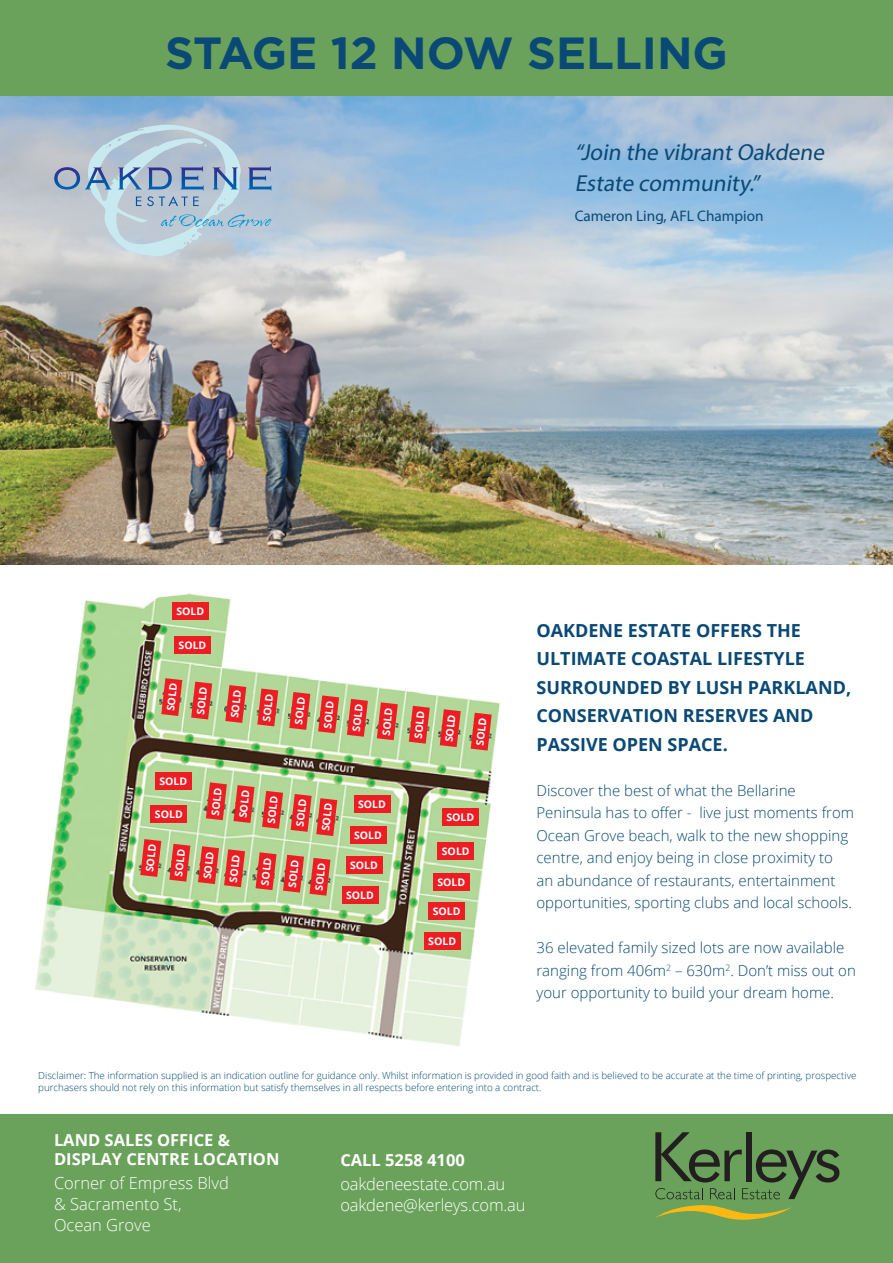
<style>
.page{position:relative;width:893px;height:1263px;background:#fff}
.page>*{position:absolute;margin:0;border:0;box-sizing:border-box;transform-origin:0 0}
.t1{font:700 45px "Gotham";color:#0a4976}
.t2{font:italic 23.25px/30.5px "Myriad Pro";color:#0a4976}
.t3{font:700 18px/28.5px "Open Sans";color:#0a4976}
.t4{font:300 16.5px/21px "Open Sans";color:#fff}
.t5{font:700 16.5px/19.5px "Open Sans";color:#fff}
.t6{font:15.3px "Myriad Pro";color:#0a4976}
.t7{font:300 15px/22.5px "Open Sans";color:#0a4976}
.t8{font:700 10.5px "Open Sans";color:#fff}
.t9{font:300 9.75px/11.7px "Open Sans";color:#004877}
</style>
<div class="page">
<img style="left:0;top:96px;width:893px;height:468px">
<svg style="left:54px;top:125px;width:217px;height:131px;background:#b0c3d3"></svg>
<div style="left:0;top:1114px;width:893px;height:149px;background:#6aa25b"></div>
<div style="left:0;top:0;width:893px;height:96px;background:#6aa25b"></div>
<svg style="left:655px;top:1132px;width:184px;height:88px"></svg>
<img style="left:35px;top:593px;width:465px;height:453px">
<div style="left:433px;top:873px;width:36px;height:17px;background:#ed1d24"></div>
<svg style="left:256px;top:852px;width:21px;height:38px"></svg>
<div style="left:438px;top:842px;width:36px;height:17px;background:#ed1d24"></div>
<svg style="left:377px;top:702px;width:21px;height:38px"></svg>
<svg style="left:318px;top:695px;width:21px;height:38px"></svg>
<svg style="left:289px;top:692px;width:21px;height:38px"></svg>
<div style="left:346px;top:856px;width:36px;height:17px;background:#ed1d24"></div>
<svg style="left:283px;top:855px;width:47px;height:41px;background:#d75f4f"></svg>
<div style="left:429px;top:903px;width:36px;height:17px;background:#ed1d24"></div>
<div style="left:151px;top:805px;width:36px;height:17px;background:#ed1d24"></div>
<svg style="left:347px;top:699px;width:21px;height:38px"></svg>
<svg style="left:225px;top:685px;width:21px;height:38px"></svg>
<svg style="left:257px;top:688px;width:21px;height:38px"></svg>
<svg style="left:409px;top:706px;width:21px;height:38px"></svg>
<svg style="left:440px;top:709px;width:21px;height:38px"></svg>
<div style="left:155px;top:773px;width:36px;height:17px;background:#ed1d24"></div>
<svg style="left:169px;top:844px;width:21px;height:38px"></svg>
<svg style="left:140px;top:839px;width:21px;height:38px"></svg>
<svg style="left:191px;top:682px;width:21px;height:37px"></svg>
<svg style="left:206px;top:782px;width:21px;height:38px"></svg>
<div style="left:442px;top:809px;width:36px;height:17px;background:#ed1d24"></div>
<div style="left:350px;top:826px;width:36px;height:17px;background:#ed1d24"></div>
<div style="left:354px;top:796px;width:36px;height:17px;background:#ed1d24"></div>
<svg style="left:262px;top:791px;width:21px;height:38px"></svg>
<svg style="left:233px;top:785px;width:21px;height:38px"></svg>
<svg style="left:471px;top:713px;width:21px;height:37px"></svg>
<svg style="left:198px;top:846px;width:47px;height:41px;background:#d75f4f"></svg>
<svg style="left:291px;top:794px;width:46px;height:42px;background:#d7604f"></svg>
<div style="left:172px;top:603px;width:36px;height:17px;background:#ed1d24"></div>
<svg style="left:161px;top:678px;width:21px;height:38px"></svg>
<div style="left:424px;top:932px;width:36px;height:17px;background:#ed1d24"></div>
<div style="left:342px;top:887px;width:36px;height:17px;background:#ed1d24"></div>
<div style="left:174px;top:637px;width:37px;height:17px;background:#ed1d24"></div>
<h1 class="t1" style="left:165px;top:23px;width:564px">STAGE 12 NOW SELLING</h1>
<h2 class="t2" style="left:575px;top:137px;width:255px">“Join the vibrantOakdene<br>Estate community.”</h2>
<p class="t6" style="left:575px;top:207px;width:190px">Cameron Ling, AFL Champion</p>
<p class="t8" style="left:176px;top:604px;width:29px">SOLD</p>
<p class="t8" style="left:179px;top:638px;width:29px">SOLD</p>
<p class="t8" style="left:163px;top:710px;width:29px;rotate:-84deg">SOLD</p>
<p class="t8" style="left:193px;top:714px;width:29px;rotate:-84deg">SOLD</p>
<p class="t8" style="left:227px;top:717px;width:29px;rotate:-84deg">SOLD</p>
<p class="t8" style="left:259px;top:720px;width:29px;rotate:-84deg">SOLD</p>
<p class="t8" style="left:291px;top:724px;width:29px;rotate:-84deg">SOLD</p>
<p class="t8" style="left:320px;top:727px;width:29px;rotate:-84deg">SOLD</p>
<p class="t8" style="left:349px;top:731px;width:29px;rotate:-84deg">SOLD</p>
<p class="t8" style="left:379px;top:734px;width:29px;rotate:-84deg">SOLD</p>
<p class="t8" style="left:159px;top:774px;width:29px">SOLD</p>
<p class="t8" style="left:155px;top:806px;width:29px">SOLD</p>
<p class="t8" style="left:142px;top:871px;width:29px;rotate:-84deg">SOLD</p>
<p class="t8" style="left:171px;top:876px;width:29px;rotate:-84deg">SOLD</p>
<p class="t8" style="left:208px;top:814px;width:29px;rotate:-84deg">SOLD</p>
<p class="t8" style="left:235px;top:817px;width:29px;rotate:-84deg">SOLD</p>
<p class="t8" style="left:200px;top:878px;width:29px;rotate:-84deg">SOLD</p>
<p class="t8" style="left:226px;top:881px;width:29px;rotate:-84deg">SOLD</p>
<p class="t8" style="left:264px;top:823px;width:29px;rotate:-84deg">SOLD</p>
<p class="t8" style="left:292px;top:826px;width:29px;rotate:-84deg">SOLD</p>
<p class="t8" style="left:318px;top:830px;width:29px;rotate:-84deg">SOLD</p>
<p class="t8" style="left:257px;top:884px;width:29px;rotate:-84deg">SOLD</p>
<p class="t8" style="left:285px;top:887px;width:29px;rotate:-84deg">SOLD</p>
<p class="t8" style="left:311px;top:890px;width:29px;rotate:-84deg">SOLD</p>
<p class="t8" style="left:358px;top:797px;width:29px">SOLD</p>
<p class="t8" style="left:354px;top:827px;width:29px">SOLD</p>
<p class="t8" style="left:350px;top:858px;width:29px">SOLD</p>
<p class="t8" style="left:346px;top:888px;width:29px">SOLD</p>
<p class="t8" style="left:411px;top:738px;width:29px;rotate:-84deg">SOLD</p>
<p class="t8" style="left:442px;top:741px;width:29px;rotate:-84deg">SOLD</p>
<p class="t8" style="left:472px;top:745px;width:29px;rotate:-84deg">SOLD</p>
<p class="t8" style="left:446px;top:810px;width:29px">SOLD</p>
<p class="t8" style="left:442px;top:844px;width:29px">SOLD</p>
<p class="t8" style="left:437px;top:874px;width:29px">SOLD</p>
<p class="t8" style="left:433px;top:904px;width:29px">SOLD</p>
<p class="t8" style="left:428px;top:934px;width:29px">SOLD</p>
<p class="t3" style="left:536px;top:616px;width:316px">OAKDENE ESTATE OFFERS THE<br>ULTIMATE COASTAL LIFESTYLE<br>SURROUNDED BY LUSH PARKLAND,<br>CONSERVATION RESERVES AND<br>PASSIVE OPEN SPACE.</p>
<p class="t7" style="left:536px;top:779px;width:319px">Discover the best of what the Bellarine Peninsula has to offer - live just moments from Ocean Grove beach, walk to the new shopping centre, and enjoy being in close proximity to<br>an abundance of restaurants, entertainment opportunities, sporting clubs and local schools.</p>
<p class="t7" style="left:536px;top:936px;width:321px">36 elevated family sized lots are now available ranging from 406m<sup>2</sup> – 630m<sup>2</sup>. Don’t miss out on your opportunity to build your dream home.</p>
<p class="t9" style="left:38px;top:1070px;width:820px">Disclaimer: The information supplied is an indication outline for guidance only. Whilst information is provided in good faith and is believed to be accurate at the time of printing, prospective purchasers should not rely on this information but satisfy themselves in all respects before entering into a contract.</p>
<p class="t5" style="left:54px;top:1130px;width:227px">LAND SALES OFFICE &amp;<br>DISPLAY CENTRE LOCATION</p>
<p class="t4" style="left:54px;top:1172px;width:176px">Corner of Empress Blvd &amp; Sacramento St,<br>Ocean Grove</p>
<p class="t5" style="left:340px;top:1149px;width:126px">CALL 5258 4100</p>
<p class="t4" style="left:340px;top:1173px;width:187px">oakdeneestate.com.au oakdene@kerleys.com.au</p>
</div>
